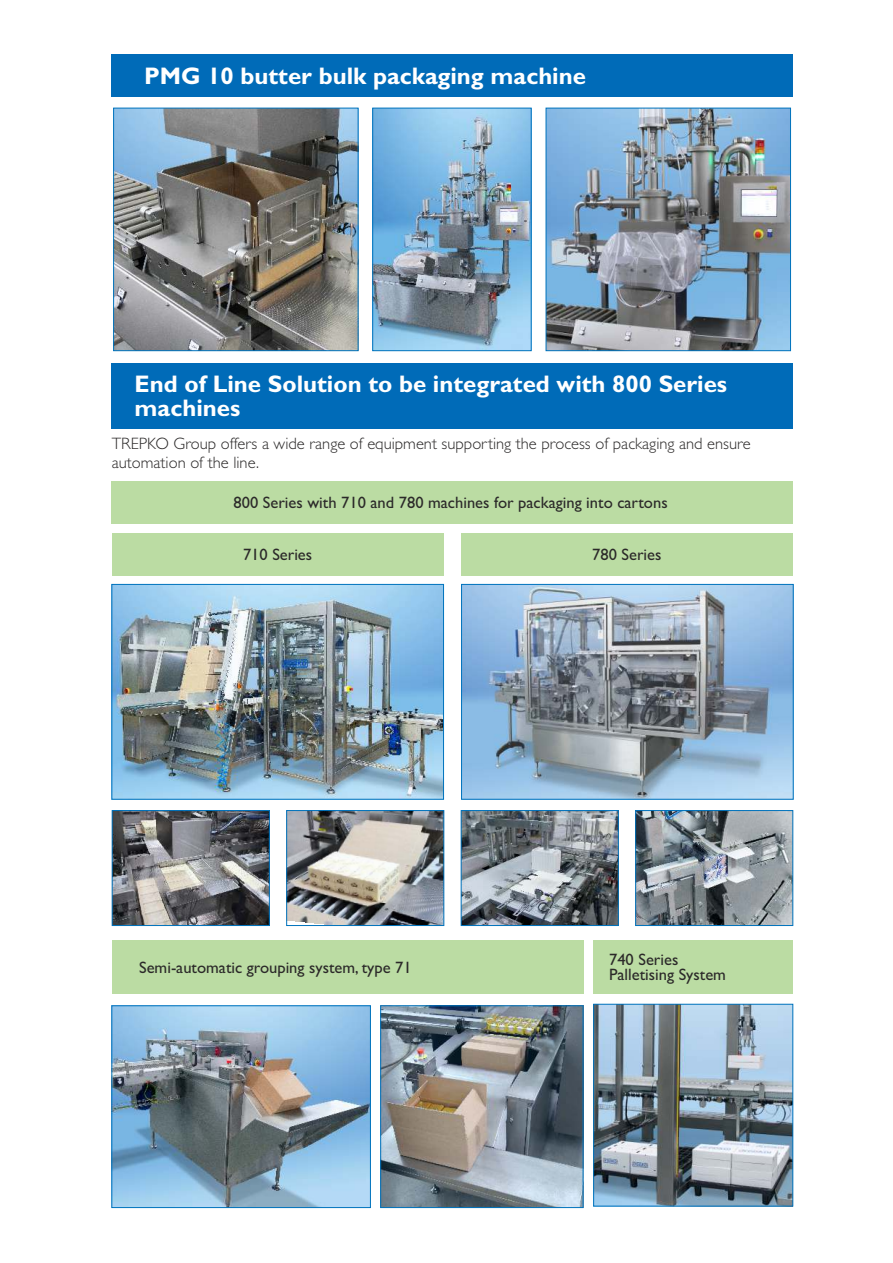
<style>
.page{position:relative;width:893px;height:1263px;background:#fff}
.page>*{position:absolute;margin:0;border:0;box-sizing:border-box;transform-origin:0 0}
.t1{font:700 24px/23.1px "Gill Sans WGL";color:#fff}
.t2{font:16.5px/14.7px "Gill Sans WGL";color:#2b2929}
.t3{font:300 16.5px/18.9px "Gill Sans WGL";color:#2b2929}
</style>
<div class="page">
<div style="left:461px;top:533px;width:332px;height:42px;background:#bbdca3"></div>
<div style="left:112px;top:363px;width:681px;height:65px;background:#006bb8"></div>
<div style="left:112px;top:940px;width:471px;height:54px;background:#bbdca3"></div>
<div style="left:594px;top:940px;width:199px;height:54px;background:#bbdca3"></div>
<div style="left:111px;top:482px;width:681px;height:42px;background:#bbdca3"></div>
<img style="left:113px;top:586px;width:329px;height:212px">
<div style="left:111px;top:584px;width:333px;height:216px;border:1px solid #0073bd"></div>
<img style="left:463px;top:586px;width:329px;height:212px">
<div style="left:461px;top:584px;width:333px;height:216px;border:1px solid #0073bd"></div>
<img style="left:114px;top:812px;width:154px;height:112px">
<div style="left:112px;top:810px;width:158px;height:116px;border:1px solid #0073bd"></div>
<img style="left:288px;top:812px;width:154px;height:112px">
<div style="left:286px;top:810px;width:158px;height:116px;border:1px solid #0073bd"></div>
<img style="left:463px;top:812px;width:154px;height:112px">
<div style="left:461px;top:810px;width:158px;height:116px;border:1px solid #0073bd"></div>
<img style="left:637px;top:812px;width:154px;height:112px">
<div style="left:635px;top:810px;width:158px;height:116px;border:1px solid #0073bd"></div>
<img style="left:595px;top:1006px;width:196px;height:198px">
<div style="left:593px;top:1004px;width:200px;height:202px;border:1px solid #0073bd"></div>
<img style="left:113px;top:1007px;width:256px;height:199px">
<div style="left:111px;top:1005px;width:260px;height:203px;border:1px solid #0073bd"></div>
<img style="left:382px;top:1007px;width:199px;height:199px">
<div style="left:380px;top:1005px;width:203px;height:203px;border:1px solid #0073bd"></div>
<div style="left:112px;top:54px;width:681px;height:43px;background:#006bb8"></div>
<img style="left:374px;top:110px;width:156px;height:239px">
<div style="left:372px;top:108px;width:160px;height:243px;border:1px solid #0073bd"></div>
<img style="left:115px;top:110px;width:242px;height:239px">
<div style="left:113px;top:108px;width:246px;height:243px;border:1px solid #0073bd"></div>
<img style="left:548px;top:110px;width:241px;height:239px">
<div style="left:546px;top:108px;width:245px;height:243px;border:1px solid #0073bd"></div>
<div style="left:112px;top:533px;width:332px;height:42px;background:#bbdca3"></div>
<h1 class="t1" style="left:144px;top:67px;width:443px">PMG 10 butter bulk packaging machine</h1>
<h1 class="t1" style="left:135px;top:375px;width:594px">End of Line Solution to be integrated with 800 Series machines</h1>
<p class="t3" style="left:112px;top:436px;width:640px">TREPKO Group offers a wide range of equipment supporting the process of packaging and ensure automation of the line.</p>
<p class="t2" style="left:234px;top:497px;width:436px">800 Series with 710 and 780 machines for packaging into cartons</p>
<p class="t2" style="left:243px;top:549px;width:71px">710 Series</p>
<p class="t2" style="left:592px;top:549px;width:71px">780 Series</p>
<p class="t2" style="left:139px;top:961px;width:274px">Semi-automatic grouping system, type 71</p>
<p class="t2" style="left:609px;top:954px;width:118px">740 Series<br>Palletising System</p>
</div>
